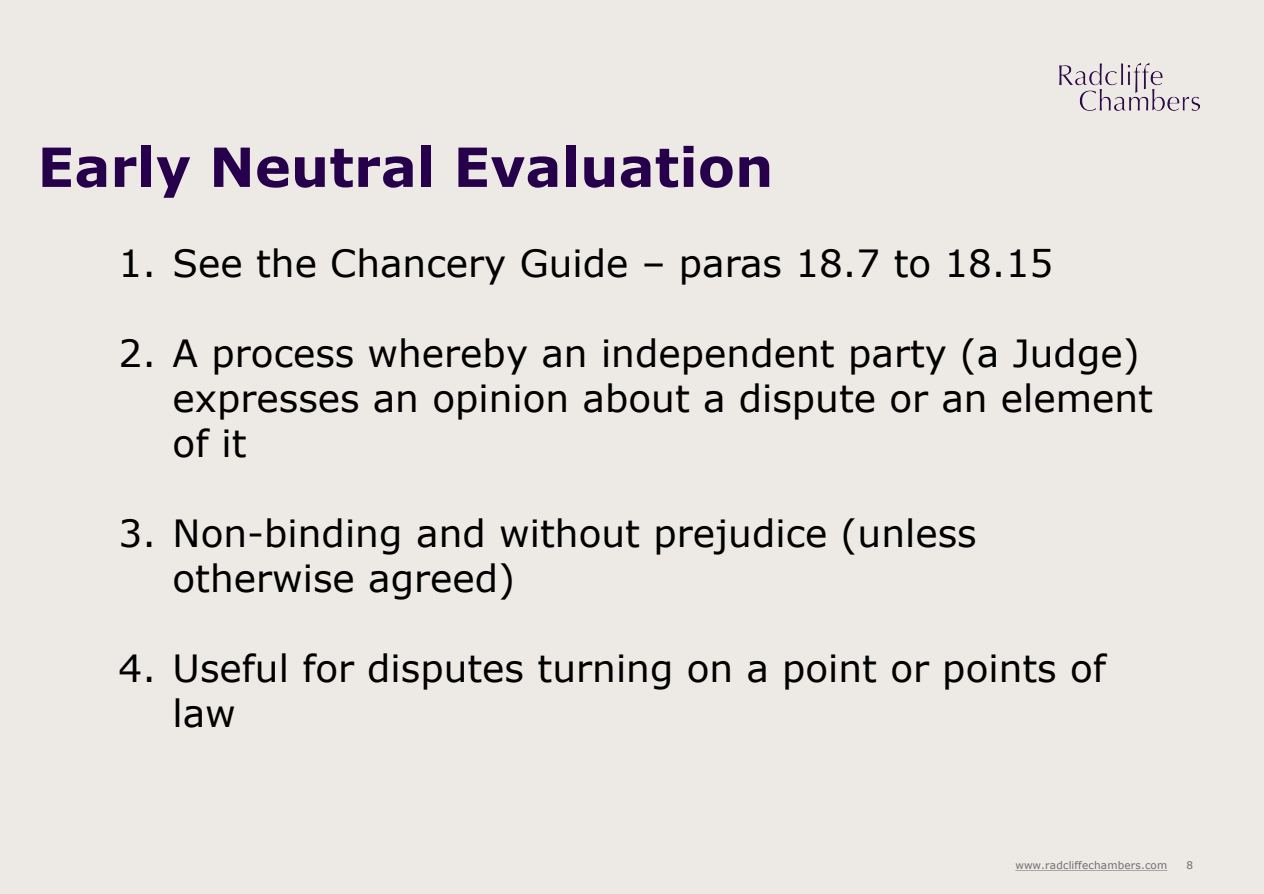
<style>
.page{position:relative;width:1264px;height:894px;background:#fff}
.page>*{position:absolute;margin:0;border:0;box-sizing:border-box;transform-origin:0 0}
.t1{font:700 54px "Verdana";color:#26004b}
.t2{font:37.5px/45px "Verdana";color:#000}
.t3{font:10.5px "Verdana";letter-spacing:.015em;color:#6d6e71}
</style>
<div class="page">
<div style="left:0;top:0;width:1263px;height:893px;background:#edeae5"></div>
<img style="left:1059px;top:64px;width:140px;height:46px">
<svg style="left:1015px;top:870px;width:152px;height:1px"></svg>
<h2 class="t1" style="left:37px;top:129px;width:737px">Early Neutral Evaluation</h2>
<p class="t2" style="left:118px;top:240px;width:936px">1. See the Chancery Guide – paras 18.7 to 18.15</p>
<p class="t2" style="left:172px;top:330px;width:981px;text-indent:-54px">2. A process whereby an independent party (a Judge) expresses an opinion about a dispute or an element of it</p>
<p class="t2" style="left:172px;top:510px;width:805px;text-indent:-54px">3. Non-binding and without prejudice (unless otherwise agreed)</p>
<p class="t2" style="left:172px;top:645px;width:934px;text-indent:-54px">4. Useful for disputes turning on a point or points of law</p>
<p class="t3" style="left:1015px;top:858px;width:153px">www.radcliffechambers.com</p>
<p class="t3" style="left:1186px;top:858px;width:8px">8</p>
</div>
